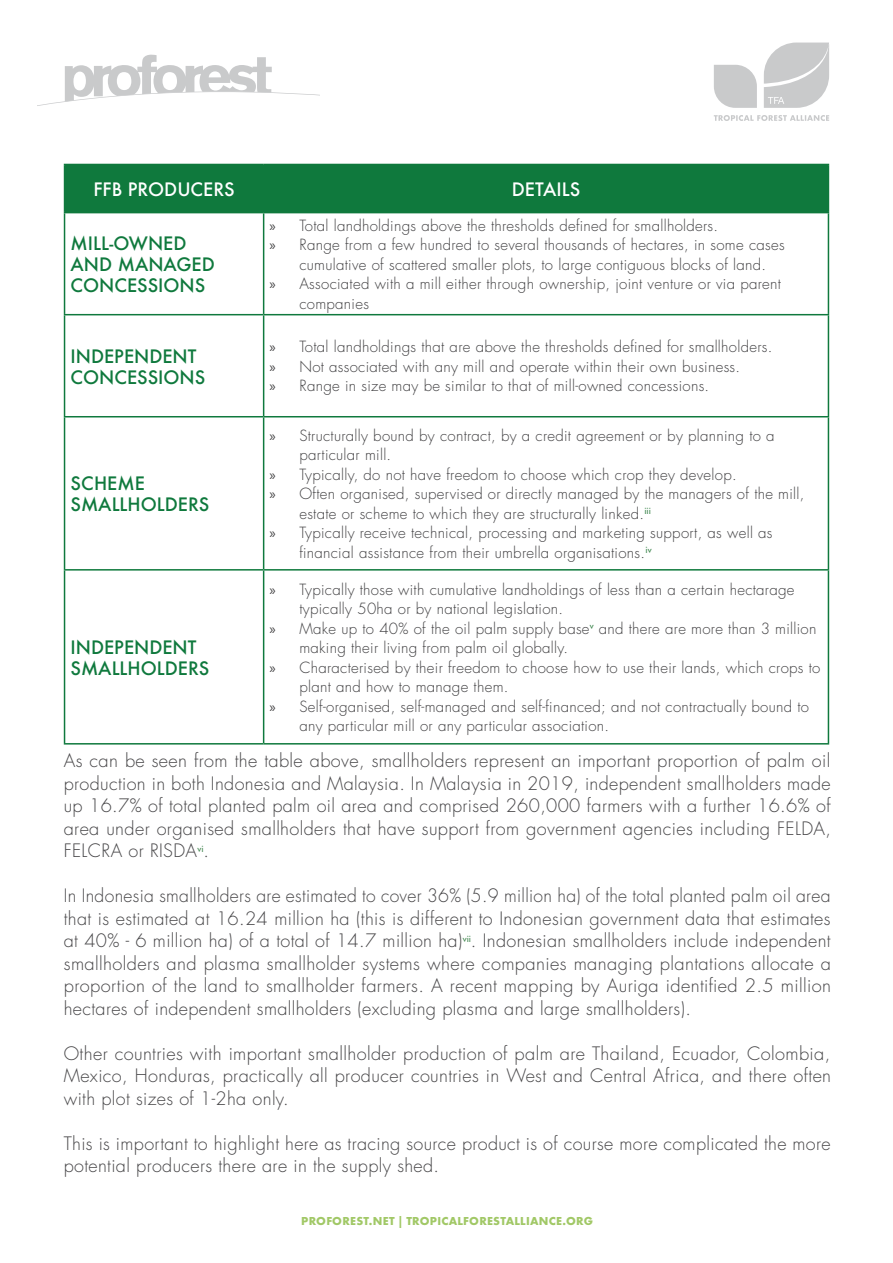
<style>
.page{position:relative;width:893px;height:1263px;background:#fff}
.page>*{position:absolute;margin:0;border:0;box-sizing:border-box;transform-origin:0 0}
.t1{font:300 18px/22.5px "Futura LT";letter-spacing:.02em;color:#464547;text-align:justify}
.t2{font:500 18px/21px "Futura";color:#0f793d}
.t3{font:500 18px "Futura";color:#fff}
.t4{font:300 15px/19.5px "Futura LT";letter-spacing:.02em;color:#414042}
.t5{font:700 12px "Futura PT";letter-spacing:.02em;color:#a1c866}
.s1{font-family:"Myriad Pro";font-weight:400}
</style>
<div class="page">
<svg style="left:714px;top:115px;width:115px;height:6px"></svg>
<svg style="left:714px;top:65px;width:43px;height:43px;background:#cecfd0"></svg>
<svg style="left:764px;top:43px;width:65px;height:65px;background:#d1d2d3"></svg>
<svg style="left:38px;top:55px;width:281px;height:51px"></svg>
<div style="left:65px;top:165px;width:763px;height:47px;background:#0f793d"></div>
<hr style="left:64px;top:164px;width:200px;height:1px;background:#0f793d">
<hr style="left:64px;top:165px;width:1px;height:47px;background:#0f793d">
<hr style="left:264px;top:164px;width:565px;height:1px;background:#0f793d">
<hr style="left:263px;top:165px;width:1px;height:47px;background:#0f793d">
<hr style="left:828px;top:165px;width:1px;height:47px;background:#0f793d">
<hr style="left:64px;top:212px;width:200px;height:1px;background:#0f793d">
<hr style="left:64px;top:213px;width:1px;height:101px;background:#0f793d">
<hr style="left:264px;top:212px;width:565px;height:1px;background:#0f793d">
<hr style="left:263px;top:213px;width:1px;height:101px;background:#0f793d">
<hr style="left:828px;top:213px;width:1px;height:101px;background:#0f793d">
<hr style="left:64px;top:314px;width:200px;height:1px;background:#0f793d">
<hr style="left:64px;top:315px;width:1px;height:101px;background:#0f793d">
<hr style="left:264px;top:314px;width:565px;height:1px;background:#0f793d">
<hr style="left:263px;top:315px;width:1px;height:101px;background:#0f793d">
<hr style="left:828px;top:315px;width:1px;height:101px;background:#0f793d">
<hr style="left:64px;top:416px;width:200px;height:1px;background:#0f793d">
<hr style="left:64px;top:417px;width:1px;height:152px;background:#0f793d">
<hr style="left:264px;top:416px;width:565px;height:1px;background:#0f793d">
<hr style="left:263px;top:417px;width:1px;height:152px;background:#0f793d">
<hr style="left:828px;top:417px;width:1px;height:152px;background:#0f793d">
<hr style="left:64px;top:569px;width:200px;height:2px;background:#0f793d">
<hr style="left:64px;top:571px;width:1px;height:172px;background:#0f793d">
<hr style="left:264px;top:569px;width:565px;height:2px;background:#0f793d">
<hr style="left:263px;top:571px;width:1px;height:172px;background:#0f793d">
<hr style="left:828px;top:571px;width:1px;height:172px;background:#0f793d">
<hr style="left:64px;top:743px;width:200px;height:1px;background:#0f793d">
<hr style="left:264px;top:743px;width:565px;height:1px;background:#0f793d">
<p class="t3" style="left:93px;top:177px;width:143px">FFB PRODUCERS</p>
<p class="t3" style="left:512px;top:177px;width:70px">DETAILS</p>
<p class="t2" style="left:71px;top:233px;width:146px">MILL-OWNED<br>AND MANAGED<br>CONCESSIONS</p>
<p class="t4" style="left:270px;top:216px;width:450px"><span class="s1">»</span> Total landholdings above the thresholds defined for smallholders.</p>
<p class="t4" style="left:270px;top:235px;width:517px"><span class="s1">»</span> Range from a few hundred to several thousands of hectares, in some cases</p>
<p class="t4" style="left:299px;top:255px;width:468px">cumulative of scattered smaller plots, to large contiguous blocks of land.</p>
<p class="t4" style="left:270px;top:274px;width:513px"><span class="s1">»</span> Associated with a mill either through ownership, joint venture or via parent</p>
<p class="t4" style="left:299px;top:294px;width:71px">companies</p>
<p class="t2" style="left:71px;top:345px;width:136px">INDEPENDENT<br>CONCESSIONS</p>
<p class="t4" style="left:270px;top:337px;width:504px"><span class="s1">»</span> Total landholdings that are above the thresholds defined for smallholders. <span class="s1">»</span> Not associated with any mill and operate within their own business.<br><span class="s1">»</span> Range in size may be similar to that of mill-owned concessions.</p>
<p class="t2" style="left:71px;top:473px;width:140px">SCHEME<br>SMALLHOLDERS</p>
<p class="t4" style="left:270px;top:426px;width:506px"><span class="s1">»</span> Structurally bound by contract, by a credit agreement or by planning to a</p>
<p class="t4" style="left:299px;top:445px;width:93px">particular mill.</p>
<p class="t4" style="left:270px;top:465px;width:469px"><span class="s1">»</span> Typically, do not have freedom to choose which crop they develop.</p>
<p class="t4" style="left:270px;top:484px;width:536px"><span class="s1">»</span> Often organised, supervised or directly managed by the managers of the mill,</p>
<p class="t4" style="left:299px;top:504px;width:353px">estate or scheme to which they are structurally linked.<sup>iii</sup></p>
<p class="t4" style="left:270px;top:523px;width:504px"><span class="s1">»</span> Typically receive technical, processing and marketing support, as well as</p>
<p class="t4" style="left:299px;top:543px;width:354px">financial assistance from their umbrella organisations.<sup>iv</sup></p>
<p class="t4" style="left:270px;top:580px;width:526px"><span class="s1">»</span> Typically those with cumulative landholdings of less than a certain hectarage</p>
<p class="t4" style="left:299px;top:599px;width:265px">typically 50ha or by national legislation.</p>
<p class="t4" style="left:270px;top:619px;width:548px"><span class="s1">»</span> Make up to 40% of the oil palm supply base<sup>v</sup> and there are more than 3 million</p>
<p class="t4" style="left:299px;top:638px;width:270px">making their living from palm oil globally.</p>
<p class="t4" style="left:270px;top:658px;width:552px"><span class="s1">»</span> Characterised by their freedom to choose how to use their lands, which crops to</p>
<p class="t4" style="left:299px;top:677px;width:211px">plant and how to manage them.</p>
<p class="t4" style="left:270px;top:697px;width:541px"><span class="s1">»</span> Self-organised, self-managed and self-financed; and not contractually bound to</p>
<p class="t4" style="left:299px;top:716px;width:311px">any particular mill or any particular association.</p>
<p class="t1" style="left:64px;top:750px;width:769px">As can be seen from the table above, smallholders represent an important proportion of palm oil production in both Indonesia and Malaysia. In Malaysia in 2019, independent smallholders made up 16.7% of total planted palm oil area and comprised 260,000 farmers with a further 16.6% of area under organised smallholders that have support from government agencies including FELDA, FELCRA or RISDA<sup>vi</sup>.</p>
<p class="t1" style="left:64px;top:885px;width:769px">In Indonesia smallholders are estimated to cover 36% (5.9 million ha) of the total planted palm oil area that is estimated at 16.24 million ha (this is different to Indonesian government data that estimates at 40% - 6 million ha) of a total of 14.7 million ha)<sup>vii</sup>. Indonesian smallholders include independent smallholders and plasma smallholder systems where companies managing plantations allocate a proportion of the land to smallholder farmers. A recent mapping by Auriga identified 2.5 million hectares of independent smallholders (excluding plasma and large smallholders).</p>
<p class="t1" style="left:64px;top:1042px;width:769px">Other countries with important smallholder production of palm are Thailand, Ecuador, Colombia, Mexico, Honduras, practically all producer countries in West and Central Africa, and there often with plot sizes of 1-2ha only.</p>
<p class="t1" style="left:64px;top:1132px;width:768px">This is important to highlight here as tracing source product is of course more complicated the more potential producers there are in the supply shed.</p>
<p class="t2" style="left:71px;top:636px;width:140px">INDEPENDENT<br>SMALLHOLDERS</p>
<p class="t5" style="left:301px;top:1213px;width:293px">PROFOREST.NET | TROPICALFORESTALLIANCE.ORG</p>
</div>
